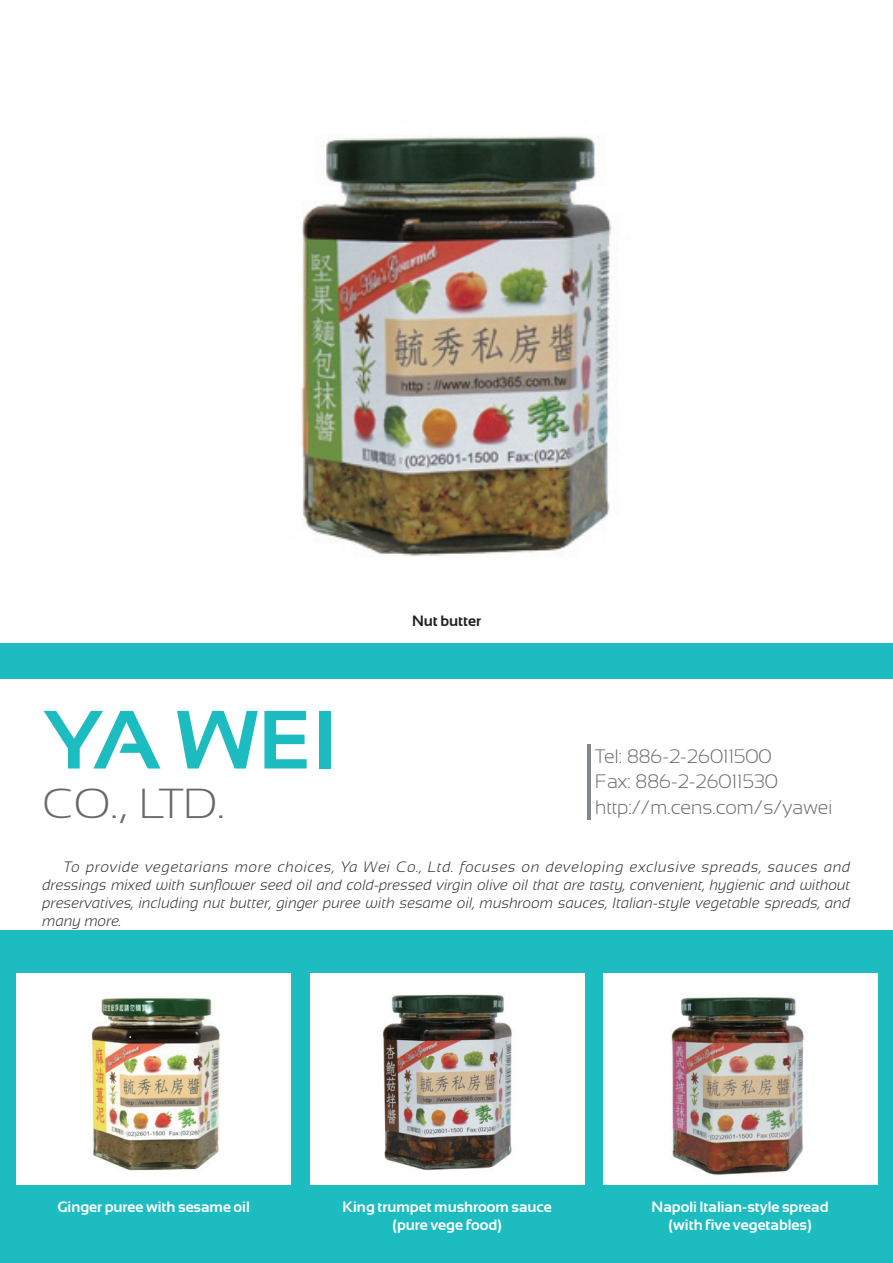
<style>
.page{position:relative;width:893px;height:1263px;background:#fff}
.page>*{position:absolute;margin:0;border:0;box-sizing:border-box;transform-origin:0 0}
.t1{font:700 82.5px "Sansation";color:#1cbcc1;scale:1.1 1}
.t2{font:300 42px "Sansation";color:#69696c;scale:1.1 1}
.t3{font:300 19.5px/25.5px "Sansation";color:#69696c}
.t4{font:italic 300 15px/18px "Sansation";letter-spacing:.005em;color:#231f20;text-align:justify}
.t5{font:700 15px/17.2px "Sansation";color:#fff;text-align:center}
.t6{font:700 15px "Sansation";color:#231f20}
</style>
<div class="page">
<img style="left:301px;top:136px;width:313px;height:421px">
<div style="left:0;top:643px;width:893px;height:620px;background:#1cbcc1"></div>
<div style="left:0;top:679px;width:893px;height:251px;background:#fff"></div>
<div style="left:17px;top:973px;width:274px;height:212px;background:#fff"></div>
<img style="left:91px;top:997px;width:129px;height:174px">
<div style="left:310px;top:973px;width:274px;height:212px;background:#fff"></div>
<img style="left:382px;top:994px;width:130px;height:177px">
<div style="left:604px;top:973px;width:274px;height:212px;background:#fff"></div>
<img style="left:671px;top:997px;width:133px;height:179px">
<hr style="left:587px;top:744px;width:3px;height:76px;background:#83878b">
<h1 class="t1" style="left:43px;top:694px;width:270px">YA WEI</h1>
<h2 class="t2" style="left:43px;top:780px;width:167px">CO., LTD.</h2>
<p class="t6" style="left:412px;top:613px;width:71px">Nut butter</p>
<h3 class="t3" style="left:595px;top:743px;width:239px">Tel: 886-2-26011500<br>Fax: 886-2-26011530 http://m.cens.com/s/yawei</h3>
<p class="t4" style="left:43px;top:858px;width:809px;text-indent:21px">To provide vegetarians more choices, Ya Wei Co., Ltd. focuses on developing exclusive spreads, sauces and dressings mixed with sunflower seed oil and cold-pressed virgin olive oil that are tasty, convenient, hygienic and without preservatives, including nut butter, ginger puree with sesame oil, mushroom sauces, Italian-style vegetable spreads, and many more.</p>
<p class="t5" style="left:57px;top:1198px;width:194px">Ginger puree with sesame oil</p>
<p class="t5" style="left:343px;top:1198px;width:211px">King trumpet mushroom sauce (pure vege food)</p>
<p class="t5" style="left:651px;top:1198px;width:179px">Napoli Italian-style spread (with five vegetables)</p>
</div>
